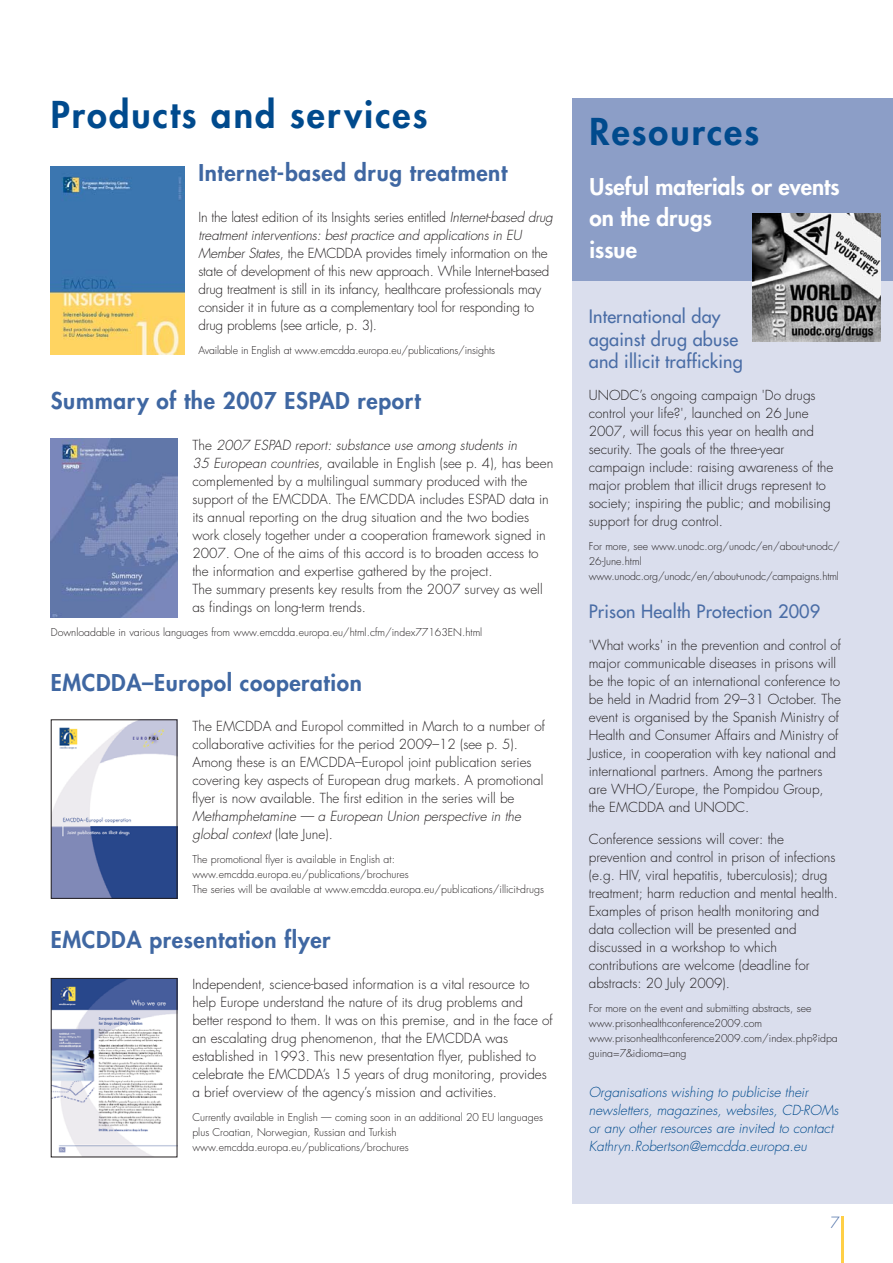
<style>
.page{position:relative;width:893px;height:1263px;background:#fff}
.page>*{position:absolute;margin:0;border:0;box-sizing:border-box;transform-origin:0 0}
.t1{font:800 36px "Futura";letter-spacing:.06em;color:#004a8d}
.t2{font:800 22.5px "Futura";letter-spacing:.03em;color:#3f67a2}
.t3{font:800 22.5px/31.5px "Futura";color:#fff}
.t4{font:18px/22.5px "Futura";letter-spacing:.01em;color:#4a6da6}
.t5{font:300 15px "Futura";color:#4a6da6}
.t6{font:300 13.5px/18px "Futura";color:#231f20}
.t7{font:italic 300 13.5px/18px "Futura";color:#004a8d}
.t8{font:italic 300 13.5px/18px "Futura";color:#231f20}
.t9{font:300 10.5px/15px "Futura";color:#231f20}
.s1{font-style:italic}
.s2{font-style:normal}
</style>
<div class="page">
<hr style="left:842px;top:1216px;width:2px;height:47px;background:#ffcf46">
<div style="left:572px;top:98px;width:320px;height:1105px;background:#dadeed"></div>
<div style="left:572px;top:98px;width:320px;height:183px;background:#8c9ec7"></div>
<img style="left:51px;top:167px;width:133px;height:188px">
<img style="left:51px;top:439px;width:126px;height:179px">
<img style="left:53px;top:721px;width:122px;height:176px">
<div style="left:51px;top:719px;width:126px;height:180px;border:1px solid #231f20"></div>
<img style="left:752px;top:213px;width:128px;height:128px">
<img style="left:53px;top:980px;width:122px;height:175px">
<div style="left:51px;top:978px;width:126px;height:179px;border:1px solid #231f20"></div>
<h1 class="t1" style="left:51px;top:98px;width:378px">Products and services</h1>
<h2 class="t2" style="left:198px;top:162px;width:310px">Internet-based drug treatment</h2>
<p class="t6" style="left:198px;top:209px;width:358px">In the latest edition of its Insights series entitled <span class="s1">Internet-based drug treatment interventions: best practice and applications in EU Member States</span>, the EMCDDA provides timely information on the state of development of this new approach. While Internet-based drug treatment is still in its infancy, healthcare professionals may consider it in future as a complementary tool for responding to drug problems (see article, p. 3).</p>
<p class="t9" style="left:198px;top:344px;width:298px">Available in English at www.emcdda.europa.eu/publications/insights</p>
<h2 class="t2" style="left:51px;top:390px;width:371px">Summary of the 2007 ESPAD report</h2>
<p class="t6" style="left:192px;top:437px;width:362px">T h e <span class="s1">2007 ESPAD report: substance use among students in<br>35 European countries</span>, available in English (see p. 4), has been complemented by a multilingual summary produced with the support of the EMCDDA. The EMCDDA includes ESPAD data in its annual reporting on the drug situation and the two bodies work closely together under a cooperation framework signed in 2007. One of the aims of this accord is to broaden access to the information and expertise gathered by the project.<br>The summary presents key results from the 2007 survey as well as findings on long-term trends.</p>
<p class="t9" style="left:51px;top:625px;width:433px">Downloadable in various languages from www.emcdda.europa.eu/html.cfm/index77163EN.html</p>
<h2 class="t2" style="left:51px;top:671px;width:312px">EMCDDA–Europol cooperation</h2>
<p class="t6" style="left:192px;top:719px;width:354px">The EMCDDA and Europol committed in March to a number of collaborative activities for the period 2009–12 (see p. 5).<br>Among these is an EMCDDA–Europol joint publication series covering key aspects of European drug markets. A promotional flyer is now available. The first edition in the series will be</p>
<p class="t8" style="left:192px;top:809px;width:332px">Methamphetamine — a European Union perspective in the global context <span class="s2">( late J u ne) .</span></p>
<p class="t9" style="left:192px;top:853px;width:353px">The promotional flyer is available in English at: www.emcdda.europa.eu/publications/brochures<br>The series will be available at www.emcdda.europa.eu/publications/illicit-drugs</p>
<h2 class="t2" style="left:51px;top:929px;width:281px">EMCDDA presentation flyer</h2>
<p class="t6" style="left:192px;top:976px;width:362px">Independent, science-based information is a vital resource to help Europe understand the nature of its drug problems and better respond to them. It was on this premise, and in the face of an escalating drug phenomenon, that the EMCDDA was established in 1993. This new presentation flyer, published to celebrate the EMCDDA’s 15 years of drug monitoring, provides a brief overview of the agency’s mission and activities.</p>
<p class="t9" style="left:192px;top:1111px;width:352px">Currently available in English — coming soon in an additional 20 EU languages plus Croatian, Norwegian, Russian and Turkish www.emcdda.europa.eu/publications/brochures</p>
<h1 class="t1" style="left:589px;top:115px;width:171px">Resources</h1>
<h2 class="t3" style="left:589px;top:173px;width:252px">Useful materials or events on the drugs<br>issue</h2>
<h3 class="t4" style="left:589px;top:307px;width:156px">International day against drug abuse and illicit trafficking</h3>
<p class="t6" style="left:589px;top:387px;width:246px">UNODC’s ongoing campaign 'Do drugs control your life?', launched on 26 June 2007, will focus this year on health and security. The goals of the three-year campaign include: raising awareness of the major problem that illicit drugs represent to society; inspiring the public; and mobilising support for drug control.</p>
<p class="t9" style="left:589px;top:540px;width:252px">For more, see www.unodc.org/unodc/en/about-unodc/<br>26-June.html www.unodc.org/unodc/en/about-unodc/campaigns.html</p>
<h3 class="t4" style="left:589px;top:602px;width:233px">Prison Health Protection 2009</h3>
<p class="t6" style="left:589px;top:637px;width:254px">'What works' in the prevention and control of major communicable diseases in prisons will be the topic of an international conference to be held in Madrid from 29–31 October. The event is organised by the Spanish Ministry of Health and Consumer Affairs and Ministry of Justice, in cooperation with key national and international partners. Among the partners are WHO/Europe, the Pompidou Group, the EMCDDA and UNODC.</p>
<p class="t6" style="left:589px;top:831px;width:251px">Conference sessions will cover: the prevention and control in prison of infections (e.g. HIV, viral hepatitis, tuberculosis); drug treatment; harm reduction and mental health.<br>Examples of prison health monitoring and data collection will be presented and discussed in a workshop to which contributions are welcome (deadline for abstracts: 20 July 2009).</p>
<p class="t9" style="left:589px;top:1002px;width:250px">For more on the event and submitting abstracts, see www.prisonhealthconference2009.com www.prisonhealthconference2009.com/index.php?idpa guina=7&amp;idioma=ang</p>
<p class="t7" style="left:589px;top:1085px;width:254px">Organisations wishing to publicise their newsletters, magazines, websites, CD-ROMs or any other resources are invited to contact Kathryn.Robertson@emcdda.europa.eu</p>
<p class="t5" style="left:830px;top:1215px;width:11px">7</p>
</div>
